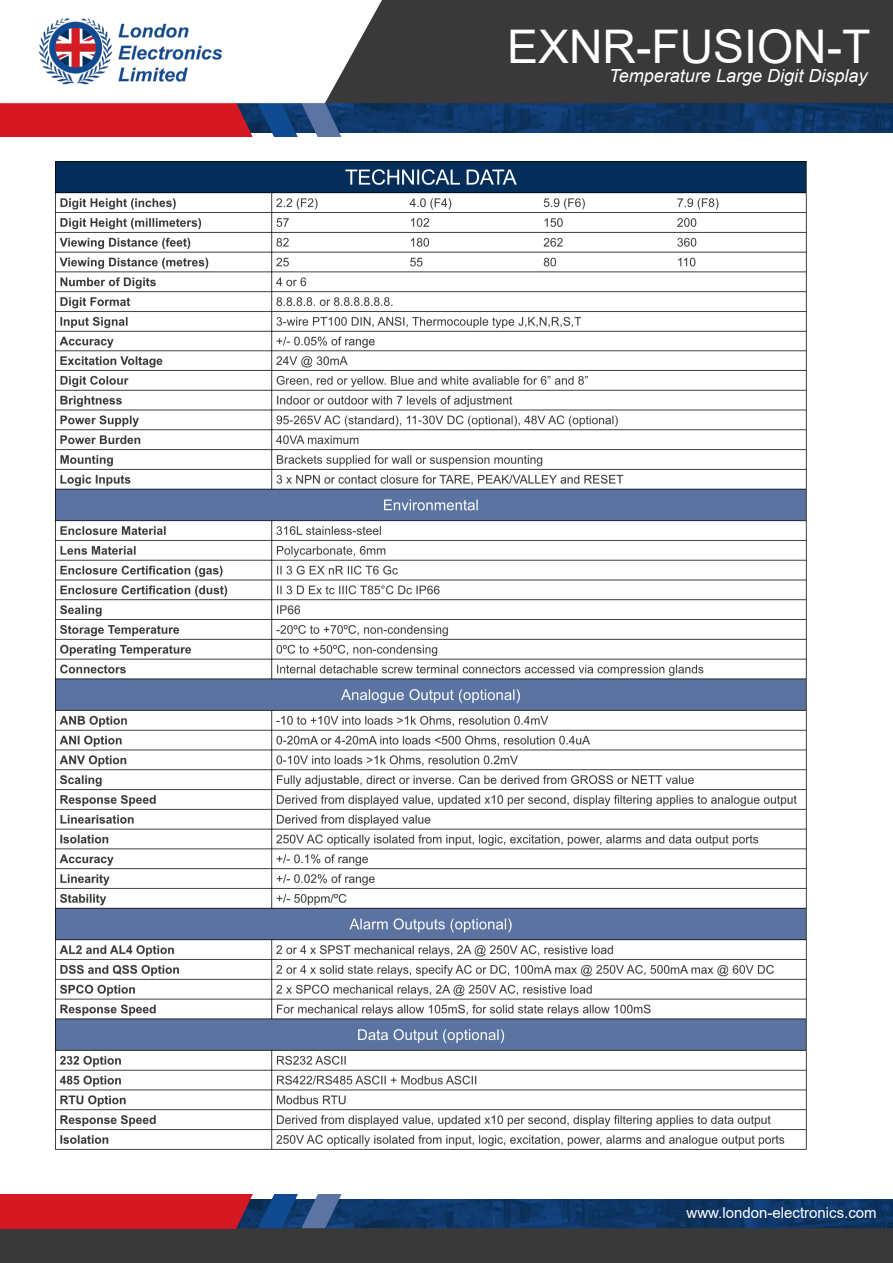
<style>
.page{position:relative;width:893px;height:1263px;background:#fff}
.page>*{position:absolute;margin:0;border:0;box-sizing:border-box;transform-origin:0 0}
.t1{font:46.35px "Arial";color:#fff}
.t2{font:italic 18px "Arial";color:#fff}
.t3{font:15px "Arial";color:#fff}
</style>
<div class="page">
<img style="left:535px;top:103px;width:358px;height:29px">
<div style="left:535px;top:0;width:358px;height:103px;background:#393939"></div>
<svg style="left:0;top:0;width:535px;height:137px"></svg>
<img style="left:37px;top:11px;width:188px;height:77px">
<img style="left:535px;top:1199px;width:358px;height:29px">
<div style="left:0;top:1228px;width:893px;height:35px;background:#393939"></div>
<svg style="left:0;top:1194px;width:535px;height:35px;background:#7b3956"></svg>
<img style="left:56px;top:162px;width:751px;height:987px">
<p class="t1" style="left:507px;top:30px;width:365px">EXNR-FUSION-T</p>
<p class="t2" style="left:609px;top:69px;width:260px">Temperature Large Digit Display</p>
<p class="t3" style="left:687px;top:1207px;width:192px">www.london-electronics.com</p>
</div>
